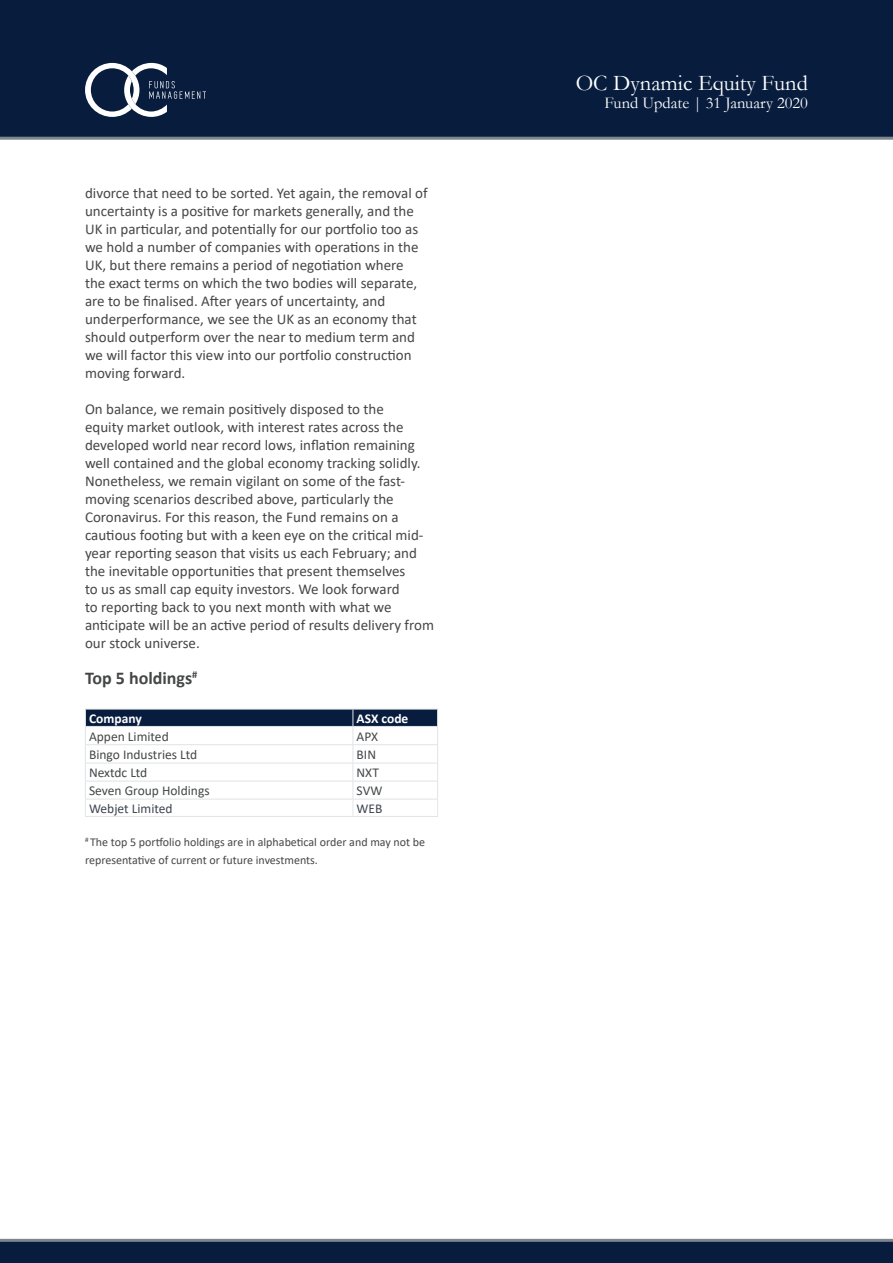
<style>
.page{position:relative;width:893px;height:1263px;background:#fff}
.page>*{position:absolute;margin:0;border:0;box-sizing:border-box;transform-origin:0 0}
.t1{font:22.5px "Garamond";color:#fff}
.t2{font:700 18px "Calibri";color:#454647}
.t3{font:16.5px "Garamond";color:#fff}
.t4{font:15px/18px "Calibri";color:#454647}
.t5{font:13.5px "Calibri";color:#454647}
.t6{font:13.5px "Calibri";color:#3e444f}
.t7{font:700 13.5px "Calibri";color:#fff}
.t8{font:12px/18px "Calibri";color:#454647}
</style>
<div class="page">
<div style="left:0;top:0;width:893px;height:138px;background:#081d3e"></div>
<hr style="left:0;top:137px;width:893px;height:3px;background:#7e868d">
<svg style="left:85px;top:63px;width:121px;height:54px"></svg>
<div style="left:0;top:1240px;width:893px;height:23px;background:#081d3e"></div>
<hr style="left:0;top:1239px;width:893px;height:3px;background:#7e868d">
<hr style="left:85px;top:816px;width:268px;height:1px;background:#dfe4e8">
<hr style="left:353px;top:816px;width:85px;height:1px;background:#dfe4e8">
<svg style="left:85px;top:709px;width:353px;height:107px"></svg>
<p class="t4" style="left:85px;top:184px;width:344px">divorce that need to be sorted. Yet again, the removal of uncertainty is a positive for markets generally, and the UK in particular, and potentially for our portfolio too as we hold a number of companies with operations in the UK, but there remains a period of negotiation where the exact terms on which the two bodies will separate, are to be finalised. After years of uncertainty, and underperformance, we see the UK as an economy that should outperform over the near to medium term and we will factor this view into our portfolio construction moving forward.</p>
<p class="t4" style="left:85px;top:400px;width:351px">On balance, we remain positively disposed to the<br>equity market outlook, with interest rates across the developed world near record lows, inflation remaining well contained and the global economy tracking solidly.<br>Nonetheless, we remain vigilant on some of the fast&shy;moving scenarios described above, particularly the Coronavirus. For this reason, the Fund remains on a cautious footing but with a keen eye on the critical mid&shy;year reporting season that visits us each February; and the inevitable opportunities that present themselves<br>to us as small cap equity investors. We look forward<br>to reporting back to you next month with what we anticipate will be an active period of results delivery from our stock universe.</p>
<p class="t2" style="left:85px;top:665px;width:114px">Top 5 holdings<sup>#</sup></p>
<p class="t7" style="left:89px;top:709px;width:54px">Company</p>
<p class="t7" style="left:357px;top:709px;width:53px">ASX code</p>
<p class="t5" style="left:89px;top:727px;width:81px">Appen Limited</p>
<p class="t5" style="left:357px;top:727px;width:23px">APX</p>
<p class="t5" style="left:89px;top:746px;width:110px">Bingo Industries Ltd</p>
<p class="t5" style="left:357px;top:746px;width:21px">BIN</p>
<p class="t5" style="left:89px;top:764px;width:60px">Nextdc Ltd</p>
<p class="t5" style="left:357px;top:764px;width:24px">NXT</p>
<p class="t5" style="left:89px;top:782px;width:122px">Seven Group Holdings</p>
<p class="t5" style="left:357px;top:782px;width:27px">SVW</p>
<p class="t6" style="left:89px;top:799px;width:85px">Webjet Limited</p>
<p class="t6" style="left:357px;top:799px;width:27px">WEB</p>
<p class="t8" style="left:85px;top:833px;width:342px"><sup>#</sup> The top 5 portfolio holdings are in alphabetical order and may not be representative of current or future investments.</p>
<h1 class="t1" style="left:576px;top:68px;width:234px">OC Dynamic Equity Fund</h1>
<p class="t3" style="left:604px;top:92px;width:205px">Fund Update | 31 January 2020</p>
</div>
